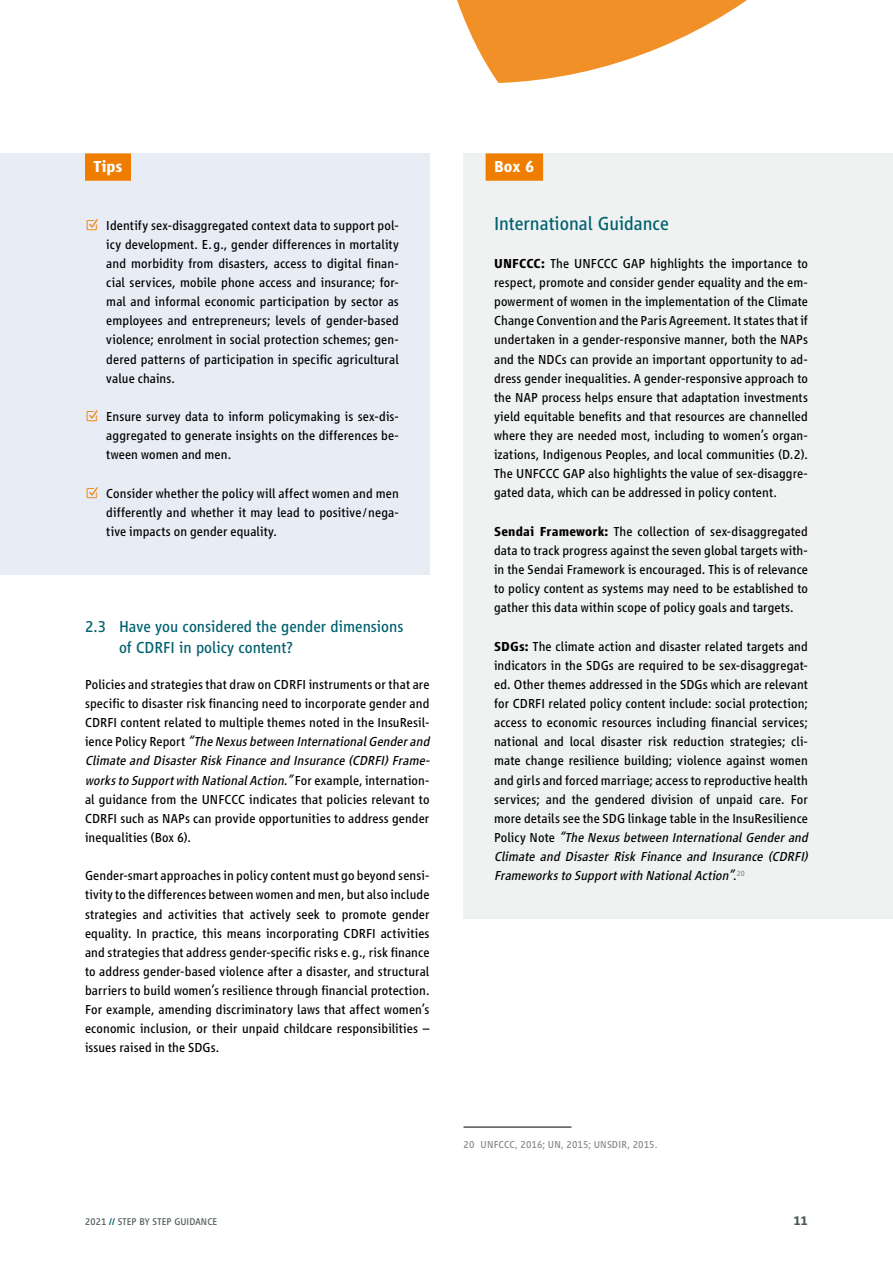
<style>
.page{position:relative;width:893px;height:1263px;background:#fff}
.page>*{position:absolute;margin:0;border:0;box-sizing:border-box;transform-origin:0 0}
.t1{font:19.5px "Vialog LT Pro";color:#00616f}
.t2{font:16.5px/21px "Vialog LT Pro";color:#00616f}
.t3{font:700 16.5px "Vialog LT Pro";color:#fff}
.t4{font:13.5px/19.2px "Vialog LT Pro";letter-spacing:.005em;color:#000;text-align:justify}
.t5{font:700 13.2px "Vialog LT Pro";color:#4e5a57}
.t6{font:10.5px "Vialog LT Pro";letter-spacing:.015em;color:#878787}
.t7{font:10.2px "Vialog LT Pro";letter-spacing:.01em;color:#4e5a57}
.s1{font-style:italic}
.s2{font-weight:700}
.s3{font-weight:700;color:#00616f}
</style>
<div class="page">
<svg style="left:457px;top:0;width:290px;height:83px"></svg>
<div style="left:0;top:153px;width:429px;height:421px;background:#e8ecf4"></div>
<div style="left:463px;top:153px;width:430px;height:765px;background:#f0f2f2"></div>
<div style="left:486px;top:153px;width:57px;height:28px;background:#ef7d00"></div>
<hr style="left:463px;top:1127px;width:108px;height:1px;background:#000">
<div style="left:85px;top:153px;width:46px;height:28px;background:#ef7d00"></div>
<p class="t3" style="left:94px;top:158px;width:30px">Tips</p>
<p class="t4" style="left:106px;top:216px;width:294px">Identify sex-disaggregated context data to support pol&shy;icy development. E.g., gender differences in mortality and morbidity from disasters, access to digital finan&shy;cial services, mobile phone access and insurance; for&shy;mal and informal economic participation by sector as employees and entrepreneurs; levels of gender-based violence; enrolment in social protection schemes; gen&shy;dered patterns of participation in specific agricultural value chains.</p>
<p class="t4" style="left:106px;top:407px;width:294px">Ensure survey data to inform policymaking is sex-dis&shy;aggregated to generate insights on the differences be&shy;tween women and men.</p>
<p class="t4" style="left:106px;top:483px;width:294px">Consider whether the policy will affect women and men differently and whether it may lead to positive /nega&shy;tive impacts on gender equality.</p>
<p class="t2" style="left:119px;top:615px;width:286px;text-indent:-34px">2.3 Have you considered the gender dimensions of CDRFI in policy content?</p>
<p class="t4" style="left:85px;top:675px;width:349px;text-align:left">Policies and strategies that draw on CDRFI instruments or that are specific to disaster risk financing need to incorporate gender and CDRFI content related to multiple themes noted in the InsuResil&shy;i e n c e P o li c y R e p o r t <span class="s1">“The Nexusbetween InternationalGenderand Climate and DisasterRisk Finance and Insurance (CDRFI)Frame&shy;worksto Supportwith NationalAction.”</span> F o r e x a m p l e , i n t e r n a t i o n - al guidance from the UNFCCC indicates that policies relevant to CDRFI such as NAPs can provide opportunities to address gender inequalities (Box 6).</p>
<p class="t4" style="left:85px;top:866px;width:346px">Gender-smart approaches in policy content must go beyond sensi&shy;tivity to the differences between women and men, but also include strategies and activities that actively seek to promote gender equality. In practice, this means incorporating CDRFI activities and strategies that address gender-specific risks e. g., risk finance to address gender-based violence after a disaster, and structural barriers to build women’s resilience through financial protection.<br>For example, amending discriminatory laws that affect women’s economic inclusion, or their unpaid childcare responsibilities – issues raised in the SDGs.</p>
<p class="t3" style="left:494px;top:158px;width:42px">Box 6</p>
<h1 class="t1" style="left:494px;top:212px;width:176px">International Guidance</h1>
<p class="t4" style="left:494px;top:254px;width:315px"><span class="s2">UNFCCC:</span> The UNFCCC GAP highlights the importance to respect, promote and consider gender equality and the em&shy;powerment of women in the implementation of the Climate Change Convention and the Paris Agreement. It states that if undertaken in a gender-responsive manner, both the NAPs and the NDCs can provide an important opportunity to ad&shy;dress gender inequalities. A gender-responsive approach to the NAP process helps ensure that adaptation investments yield equitable benefits and that resources are channelled where they are needed most, including to women’s organ&shy;izations, Indigenous Peoples, and local communities (D.2).<br>The UNFCCC GAP also highlights the value of sex-disaggre&shy;gated data, which can be addressed in policy content.</p>
<p class="t4" style="left:494px;top:522px;width:315px"><span class="s2">Sendai Framework:</span> The collection of sex-disaggregated data to track progress against the seven global targets with&shy;in the Sendai Framework is encouraged. This is of relevance to policy content as systems may need to be established to gather this data within scope of policy goals and targets.</p>
<p class="t4" style="left:494px;top:636px;width:318px;text-align:left"><span class="s2">SDGs:</span> The climate action and disaster related targets and indicators in the SDGs are required to be sex-disaggregat&shy;ed. Other themes addressed in the SDGs which are relevant for CDRFI related policy content include: social protection; access to economic resources including financial services; national and local disaster risk reduction strategies; cli&shy;mate change resilience building; violence against women and girls and forced marriage; access to reproductive health services; and the gendered division of unpaid care. For more details see the SDG linkage table in the InsuResilience P o l i c y N o t e <span class="s1">“The Nexus between International Gender and Climate and Disaster Risk Finance and Insurance (CDRFI)<br>Frameworksto Supportwith NationalAction”</span>. <sup>2</sup> <sup>0</sup></p>
<p class="t6" style="left:463px;top:1139px;width:195px">20 UNFCCC, 2016; UN, 2015; UNSDIR, 2015.</p>
<p class="t7" style="left:85px;top:1216px;width:134px">2021 <span class="s3">//</span> STEP BY STEP GUIDANCE</p>
<p class="t5" style="left:793px;top:1213px;width:16px">11</p>
</div>
